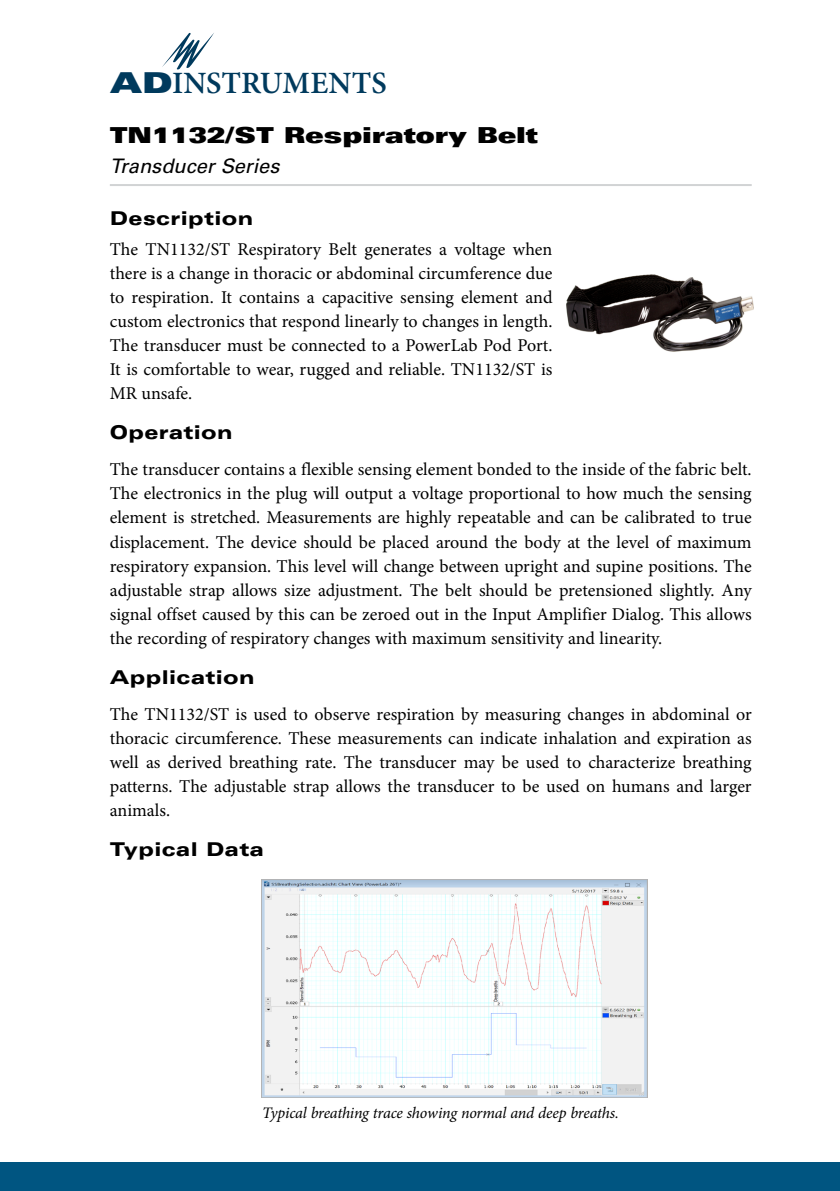
<style>
.page{position:relative;width:840px;height:1191px;background:#fff}
.page>*{position:absolute;margin:0;border:0;box-sizing:border-box;transform-origin:0 0}
.t1{font:600 31px "Minion Pro";letter-spacing:.005em;color:#003a5d}
.t2{font:22px "Univers LT Std X Black Ex";letter-spacing:-.01em;color:#000}
.t3{font:italic 20px "Univers LT Std";color:#000}
.t4{font:900 expanded 19px "Univers LT Std";letter-spacing:.02em;color:#000}
.t5{font:18px/24px "Minion Pro";color:#000;text-align:justify}
.t6{font:italic 16px "Minion Pro";letter-spacing:-.015em;color:#000}
.s1{font-family:"Univers LT Std X Black Ex";font-weight:400;font-size:28.8px}
</style>
<div class="page">
<svg style="left:162px;top:32px;width:52px;height:38px"></svg>
<div style="left:0;top:1162px;width:839px;height:29px;background:#005581"></div>
<hr style="left:110px;top:184px;width:641px;height:2px;background:#d1d3d4">
<img style="left:566px;top:274px;width:187px;height:78px">
<img style="left:261px;top:879px;width:386px;height:219px">
<h1 class="t1" style="left:110px;top:65px;width:277px"><span class="s1">AD</span>INSTRUMENTS</h1>
<p class="t2" style="left:110px;top:122px;width:429px">TN1132/ST Respiratory Belt</p>
<p class="t3" style="left:110px;top:154px;width:171px">Transducer Series</p>
<p class="t4" style="left:110px;top:207px;width:145px">Description</p>
<p class="t5" style="left:110px;top:238px;width:444px">The TN1132/ST Respiratory Belt generates a voltage when there is a change in thoracic or abdominal circumference due to respiration. It contains a capacitive sensing element and custom electronics that respond linearly to changes in length.<br>The transducer must be connected to a PowerLab Pod Port.<br>It is comfortable to wear, rugged and reliable. TN1132/ST is MR unsafe.</p>
<p class="t4" style="left:110px;top:421px;width:124px">Operation</p>
<p class="t5" style="left:110px;top:458px;width:643px">The transducer contains a flexible sensing element bonded to the inside of the fabric belt.<br>The electronics in the plug will output a voltage proportional to how much the sensing element is stretched. Measurements are highly repeatable and can be calibrated to true displacement. The device should be placed around the body at the level of maximum respiratory expansion. This level will change between upright and supine positions. The adjustable strap allows size adjustment. The belt should be pretensioned slightly. Any signal offset caused by this can be zeroed out in the Input Amplifier Dialog. This allows the recording of respiratory changes with maximum sensitivity and linearity.</p>
<p class="t4" style="left:110px;top:665px;width:146px">Application</p>
<p class="t5" style="left:110px;top:702px;width:643px">The TN1132/ST is used to observe respiration by measuring changes in abdominal or thoracic circumference. These measurements can indicate inhalation and expiration as well as derived breathing rate. The transducer may be used to characterize breathing patterns. The adjustable strap allows the transducer to be used on humans and larger animals.</p>
<p class="t4" style="left:110px;top:837px;width:155px">Typical Data</p>
<p class="t6" style="left:262px;top:1102px;width:358px">Typical breathing trace showing normal and deep breaths.</p>
</div>
